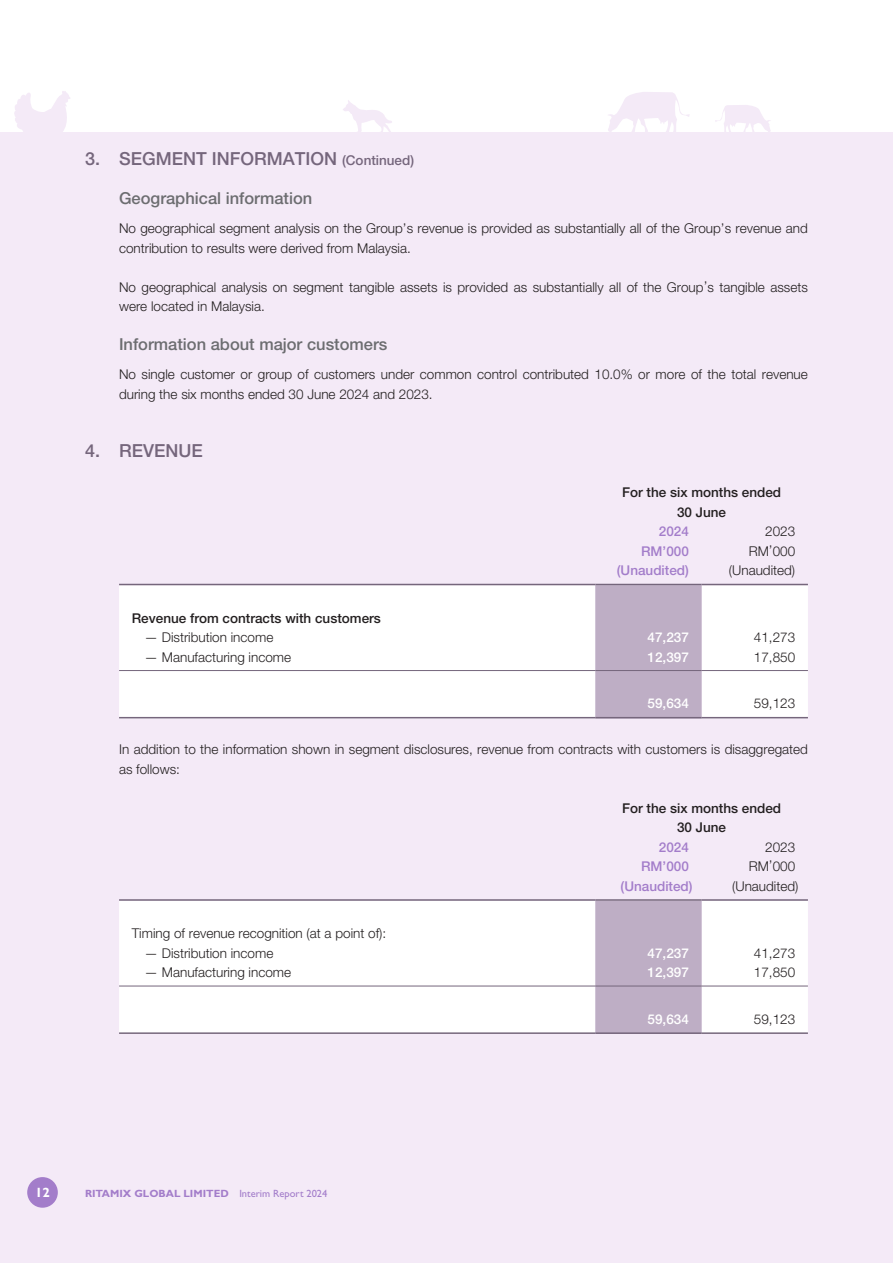
<style>
.page{position:relative;width:893px;height:1263px;background:#fff}
.page>*{position:absolute;margin:0;border:0;box-sizing:border-box;transform-origin:0 0}
.t1{font:500 18px "Helvetica Neue LT Std";color:#75667c}
.t2{font:500 16.5px "Helvetica Neue LT Std";color:#6c6d70}
.t3{font:300 13.5px/19.5px "Helvetica Neue LT Std";color:#231f20}
.t4{font:500 13.5px/19.5px "Helvetica Neue LT Std";color:#231f20;text-align:center}
.t5{font:500 13.5px "Helvetica Neue LT Std";color:#a37dca}
.t6{font:500 13.5px "Helvetica Neue LT Std";color:#fff}
.t7{font:700 13.5px "Gill Sans Std";color:#fff}
.t8{font:700 10.5px "Gill Sans Std";color:#a37dca}
.s1{font-size:13.5px}
.s2{font-weight:400}
</style>
<div class="page">
<div style="left:0;top:132px;width:893px;height:1131px;background:#f4eaf7"></div>
<svg style="left:14px;top:91px;width:56px;height:41px"></svg>
<svg style="left:608px;top:92px;width:82px;height:40px"></svg>
<svg style="left:715px;top:105px;width:56px;height:27px"></svg>
<svg style="left:343px;top:100px;width:49px;height:32px"></svg>
<div style="left:27px;top:1177px;width:31px;height:31px;background:#a37dca;border-radius:50%"></div>
<div style="left:119px;top:585px;width:689px;height:131px;background:#fff"></div>
<div style="left:595px;top:585px;width:107px;height:132px;background:#beaec5"></div>
<hr style="left:119px;top:584px;width:476px;height:1px;background:#75667c">
<hr style="left:595px;top:584px;width:107px;height:1px;background:#75667c">
<hr style="left:702px;top:584px;width:106px;height:1px;background:#75667c">
<hr style="left:119px;top:670px;width:476px;height:1px;background:#75667c">
<hr style="left:595px;top:670px;width:107px;height:1px;background:#75667c">
<hr style="left:702px;top:670px;width:106px;height:1px;background:#75667c">
<hr style="left:119px;top:717px;width:476px;height:1px;background:#75667c">
<hr style="left:595px;top:717px;width:107px;height:1px;background:#75667c">
<hr style="left:702px;top:717px;width:106px;height:1px;background:#75667c">
<div style="left:119px;top:901px;width:689px;height:131px;background:#fff"></div>
<div style="left:595px;top:901px;width:107px;height:131px;background:#beaec5"></div>
<hr style="left:119px;top:899px;width:476px;height:2px;background:#75667c">
<hr style="left:595px;top:899px;width:107px;height:2px;background:#75667c">
<hr style="left:702px;top:899px;width:106px;height:2px;background:#75667c">
<hr style="left:119px;top:986px;width:476px;height:1px;background:#75667c">
<hr style="left:595px;top:986px;width:107px;height:1px;background:#75667c">
<hr style="left:702px;top:986px;width:106px;height:1px;background:#75667c">
<hr style="left:119px;top:1032px;width:476px;height:2px;background:#75667c">
<hr style="left:595px;top:1032px;width:107px;height:2px;background:#75667c">
<hr style="left:702px;top:1032px;width:106px;height:2px;background:#75667c">
<h1 class="t1" style="left:85px;top:148px;width:331px">3. SEGMENT INFORMATION <span class="s1">(Continued)</span></h1>
<p class="t2" style="left:119px;top:188px;width:195px">Geographical information</p>
<p class="t3" style="left:119px;top:218px;width:690px">No geographical segment analysis on the Group’s revenue is provided as substantially all of the Group’s revenue and contribution to results were derived from Malaysia.</p>
<p class="t3" style="left:119px;top:277px;width:690px">No geographical analysis on segment tangible assets is provided as substantially all of the Group’s tangible assets were located in Malaysia.</p>
<p class="t2" style="left:119px;top:334px;width:270px">Information about major customers</p>
<p class="t3" style="left:119px;top:365px;width:690px">No single customer or group of customers under common control contributed 10.0% or more of the total revenue during the six months ended 30 June 2024 and 2023.</p>
<h1 class="t1" style="left:85px;top:440px;width:119px">4. REVENUE</h1>
<p class="t4" style="left:622px;top:482px;width:161px">For the six months ended<br>30 June</p>
<p class="t5" style="left:659px;top:523px;width:32px">2024</p>
<p class="t3" style="left:765px;top:521px;width:32px">2023</p>
<p class="t5" style="left:641px;top:543px;width:49px">RM’000</p>
<p class="t3" style="left:749px;top:541px;width:48px">RM’000</p>
<p class="t5" style="left:617px;top:562px;width:74px">(Unaudited)</p>
<p class="t3" style="left:729px;top:560px;width:68px">(Unaudited)</p>
<p class="t4" style="left:132px;top:608px;width:251px">Revenue from contracts with customers</p>
<p class="t3" style="left:145px;top:627px;width:130px">— Distribution income</p>
<p class="t6" style="left:648px;top:629px;width:43px">47,237</p>
<p class="t3" style="left:754px;top:627px;width:43px">41,273</p>
<p class="t3" style="left:145px;top:647px;width:148px">— Manufacturing income</p>
<p class="t6" style="left:648px;top:649px;width:43px">12,397</p>
<p class="t3" style="left:754px;top:647px;width:43px">17,850</p>
<p class="t6" style="left:648px;top:695px;width:43px">59,634</p>
<p class="t3" style="left:754px;top:693px;width:43px">59,123</p>
<p class="t3" style="left:119px;top:739px;width:690px">In addition to the information shown in segment disclosures, revenue from contracts with customers is disaggregated as follows:</p>
<p class="t4" style="left:622px;top:798px;width:161px">For the six months ended<br>30 June</p>
<p class="t5" style="left:659px;top:839px;width:32px">2024</p>
<p class="t3" style="left:765px;top:837px;width:32px">2023</p>
<p class="t5" style="left:641px;top:858px;width:49px">RM’000</p>
<p class="t3" style="left:749px;top:856px;width:48px">RM’000</p>
<p class="t5" style="left:621px;top:878px;width:74px">(Unaudited)</p>
<p class="t3" style="left:732px;top:876px;width:68px">(Unaudited)</p>
<p class="t3" style="left:132px;top:923px;width:256px">Timing of revenue recognition (at a point of):</p>
<p class="t3" style="left:145px;top:943px;width:130px">— Distribution income</p>
<p class="t6" style="left:648px;top:945px;width:43px">47,237</p>
<p class="t3" style="left:754px;top:943px;width:43px">41,273</p>
<p class="t3" style="left:145px;top:962px;width:148px">— Manufacturing income</p>
<p class="t6" style="left:648px;top:964px;width:43px">12,397</p>
<p class="t3" style="left:754px;top:962px;width:43px">17,850</p>
<p class="t6" style="left:648px;top:1011px;width:43px">59,634</p>
<p class="t3" style="left:754px;top:1009px;width:43px">59,123</p>
<p class="t7" style="left:35px;top:1184px;width:16px">12</p>
<p class="t8" style="left:85px;top:1187px;width:244px">RITAMIX GLOBAL LIMITED <span class="s2">Interim Report 2024</span></p>
</div>
